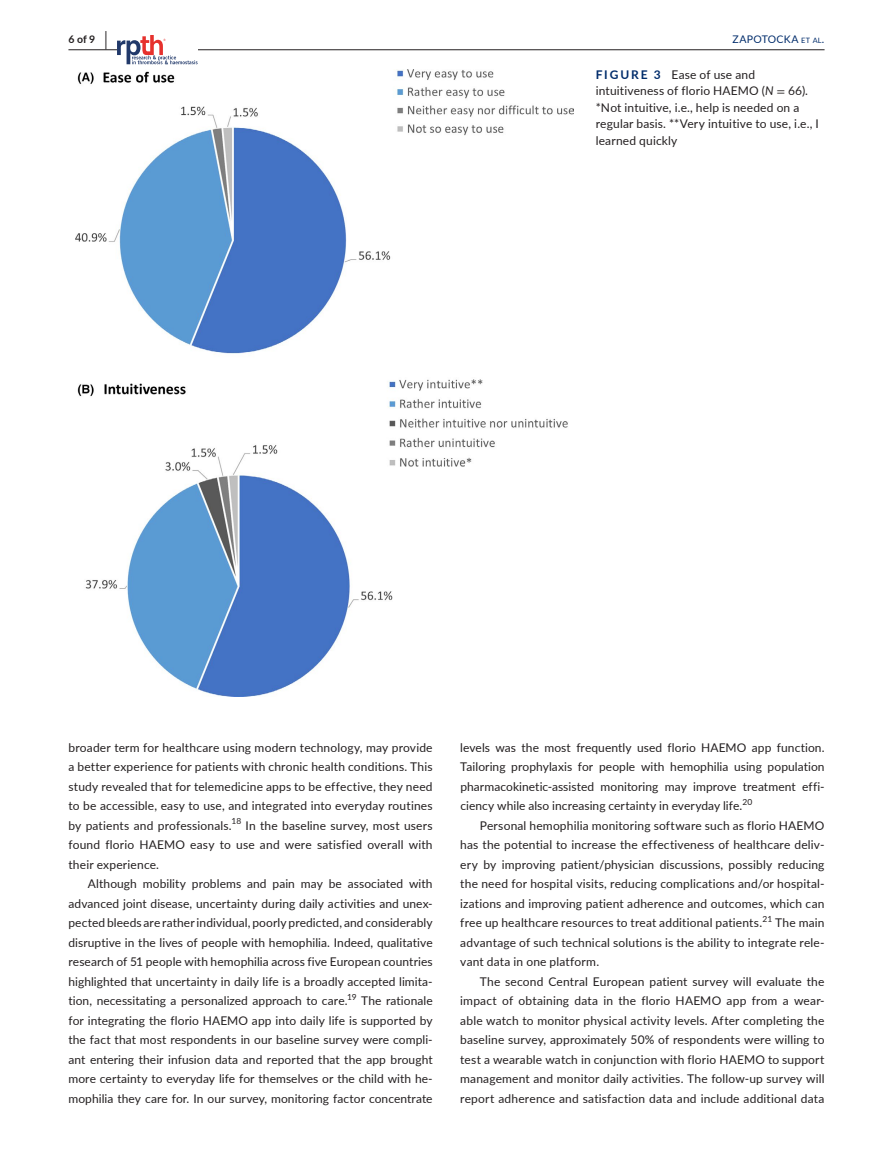
<style>
.page{position:relative;width:893px;height:1174px;background:#fff}
.page>*{position:absolute;margin:0;border:0;box-sizing:border-box;transform-origin:0 0}
.t1{font:12px/19.5px "Lato";letter-spacing:.015em;color:#231f20;text-align:justify}
.t2{font:10.5px "Lato";letter-spacing:.025em;color:#002c6b}
.t3{font:700 10.5px "Lato";color:#231f20}
.t4{font:8.4px "Lato";color:#231f20}
.s1{font-size:19.5px}
.s2{font-size:7.35px}
.s3{font-weight:700;color:#002c6b}
.s4{font-style:italic}
.s5{font-family:"STIX"}
</style>
<div class="page">
<hr style="left:68px;top:49px;width:756px;height:1px;background:#231f20">
<svg style="left:117px;top:35px;width:81px;height:29px"></svg>
<img style="left:75px;top:69px;width:498px;height:628px">
<p class="t3" style="left:68px;top:31px;width:40px">6 of 9 <span class="s1">|</span></p>
<p class="t2" style="left:733px;top:31px;width:93px">ZAPOTOCKA <span class="s2">et al</span>.</p>
<p class="t1" style="left:596px;top:66px;width:225px;line-height:16.5px;text-align:left"><span class="s3">FIGURE 3</span> Ease of use and intuitiveness of florio HAEMO (<span class="s4">N</span> <span class="s5">=</span> 66). *Not intuitive, i.e., help is needed on a regular basis. **Very intuitive to use, i.e., I learned quickly</p>
<p class="t1" style="left:68px;top:737px;width:366px">broader term for healthcare using modern technology, may provide a better experience for patients with chronic health conditions. This study revealed that for telemedicine apps to be effective, they need to be accessible, easy to use, and integrated into everyday routines by patients and professionals.<sup>18</sup> In the baseline survey, most users found florio HAEMO easy to use and were satisfied overall with their experience.</p>
<p class="t1" style="left:68px;top:873px;width:366px;text-indent:20px">Although mobility problems and pain may be associated with advanced joint disease, uncertainty during daily activities and unex&shy;pected bleeds are rather individual, poorly predicted, and considerably disruptive in the lives of people with hemophilia. Indeed, qualitative research of 51 people with hemophilia across five European countries highlighted that uncertainty in daily life is a broadly accepted limita&shy;tion, necessitating a personalized approach to care.<sup>19</sup> The rationale for integrating the florio HAEMO app into daily life is supported by the fact that most respondents in our baseline survey were compli&shy;ant entering their infusion data and reported that the app brought more certainty to everyday life for themselves or the child with he&shy;mophilia they care for. In our survey, monitoring factor concentrate</p>
<p class="t1" style="left:460px;top:737px;width:366px">levels was the most frequently used florio HAEMO app function.<br>Tailoring prophylaxis for people with hemophilia using population pharmacokinetic-assisted monitoring may improve treatment effi&shy;ciency while also increasing certainty in everyday life.<sup>20</sup></p>
<p class="t1" style="left:460px;top:815px;width:366px;text-indent:20px">Personal hemophilia monitoring software such as florio HAEMO has the potential to increase the effectiveness of healthcare deliv&shy;ery by improving patient/physician discussions, possibly reducing the need for hospital visits, reducing complications and/or hospital&shy;izations and improving patient adherence and outcomes, which can free up healthcare resources to treat additional patients.</p>
<p class="t4" style="left:763px;top:913px;width:11px">21</p>
<p class="t1" style="left:460px;top:912px;width:366px;text-indent:315px">The main advantage of such technical solutions is the ability to integrate rele&shy;vant data in one platform.</p>
<p class="t1" style="left:460px;top:971px;width:366px;text-indent:20px">The second Central European patient survey will evaluate the impact of obtaining data in the florio HAEMO app from a wear&shy;able watch to monitor physical activity levels. After completing the baseline survey, approximately 50% of respondents were willing to test a wearable watch in conjunction with florio HAEMO to support management and monitor daily activities. The follow-up survey will report adherence and satisfaction data and include additional data</p>
</div>
